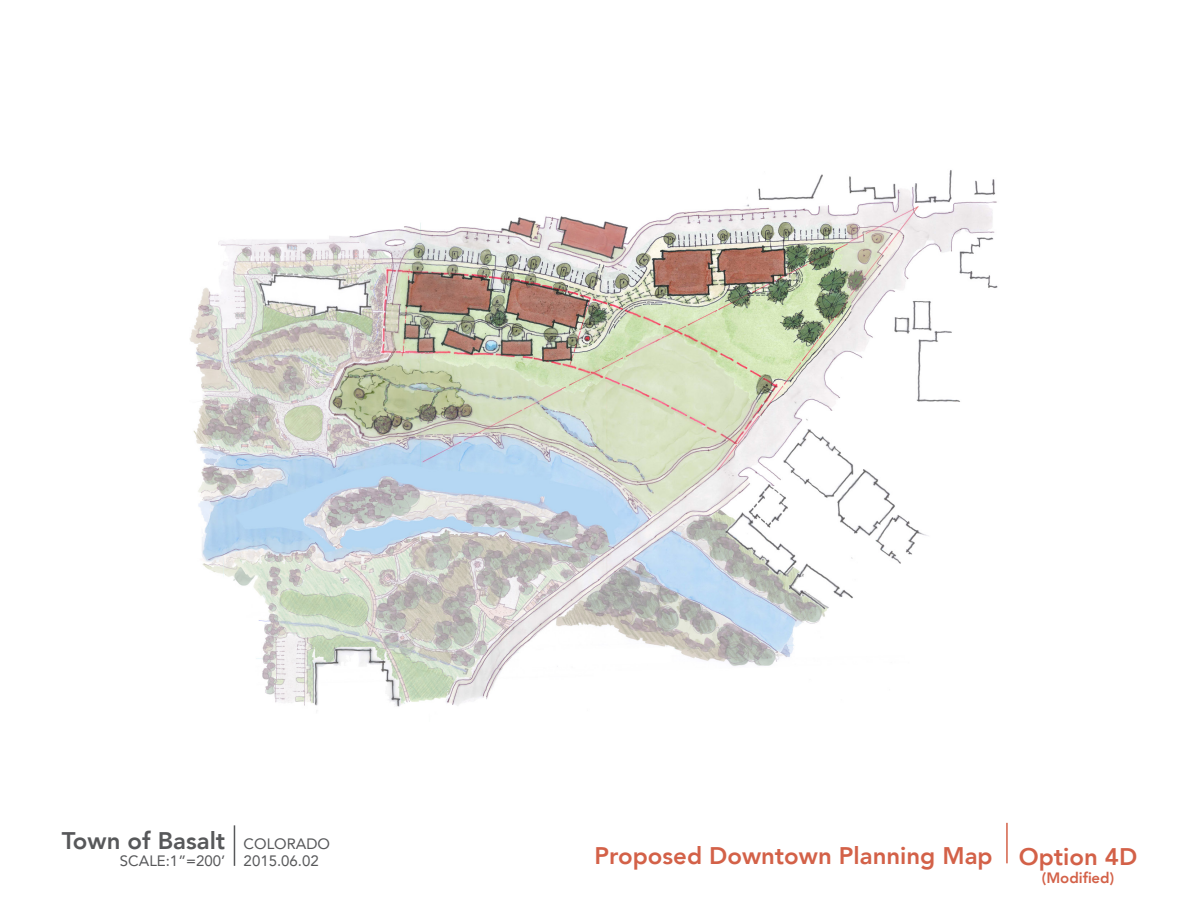
<style>
.page{position:relative;width:1188px;height:918px;background:#fff}
.page>*{position:absolute;margin:0;border:0;box-sizing:border-box;transform-origin:0 0}
.t1{font:800 24px "Avenir LT";color:#d36148}
.t2{font:800 24px "Avenir LT";color:#57585a}
.t3{font:15px "Avenir LT";color:#57585a}
.t4{font:800 15px "Avenir LT";color:#d36148}
</style>
<div class="page">
<hr style="left:1006px;top:823px;width:2px;height:40px;background:#d36148">
<hr style="left:234px;top:825px;width:1px;height:41px;background:#57585a">
<img style="left:189px;top:170px;width:809px;height:537px">
<p class="t2" style="left:62px;top:826px;width:165px">Town of Basalt</p>
<p class="t3" style="left:244px;top:835px;width:88px">COLORADO</p>
<p class="t3" style="left:120px;top:852px;width:107px">SCALE:1”=200’</p>
<p class="t3" style="left:244px;top:852px;width:77px">2015.06.02</p>
<p class="t1" style="left:595px;top:841px;width:400px">Proposed Downtown Planning Map</p>
<p class="t1" style="left:1019px;top:843px;width:120px">Option 4D</p>
<p class="t4" style="left:1042px;top:869px;width:74px">(Modified)</p>
</div>
